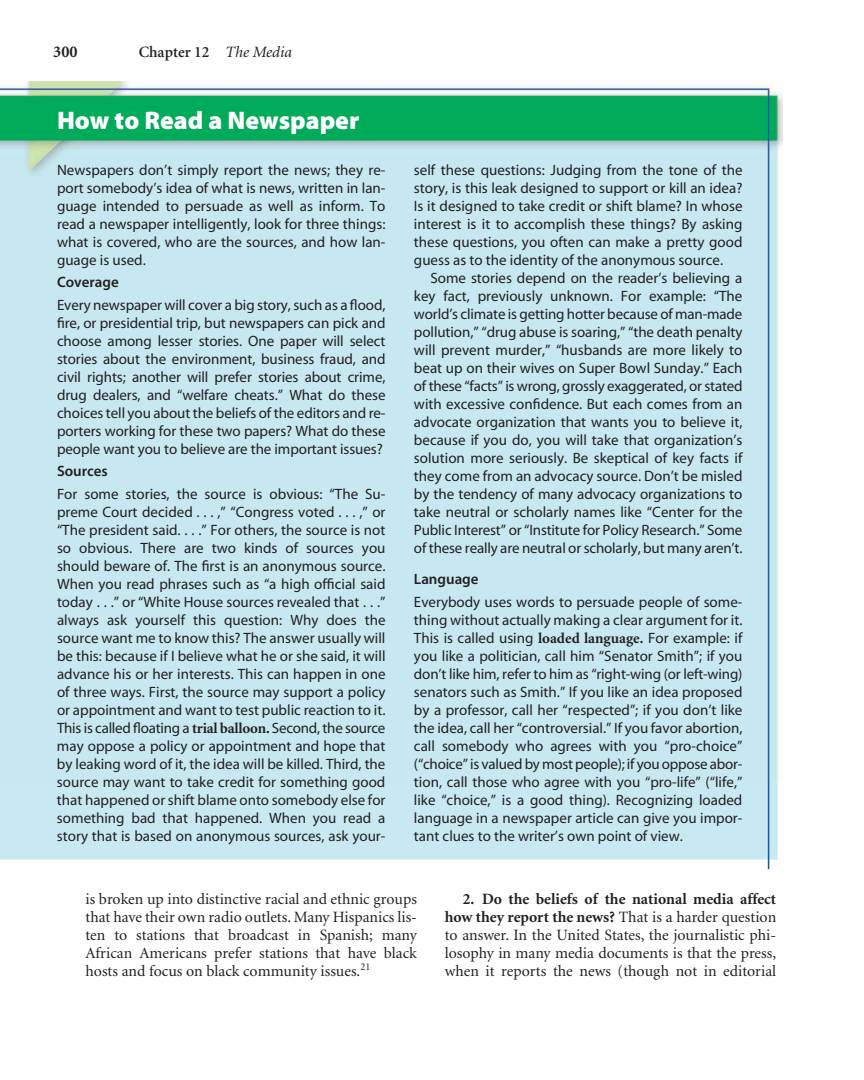
<style>
.page{position:relative;width:864px;height:1080px;background:#fff}
.page>*{position:absolute;margin:0;border:0;box-sizing:border-box;transform-origin:0 0}
.t1{font:25.5px "Myriad Blk";color:#fff}
.t2{font:700 16.5px "Minion";color:#231f20}
.t3{font:15.75px/18px "Minion";color:#231f20;text-align:justify}
.t4{font:600 15.75px "Minion";color:#231f20}
.t5{font:15px/18px "Myriad Reg";color:#231f20;text-align:justify}
.s1{font-weight:400;font-style:italic}
.s2{font-family:"Myriad Sem"}
.s3{font-family:"Minion";font-weight:700}
.s4{font-weight:700}
</style>
<div class="page">
<img style="left:0;top:81px;width:782px;height:702px">
<img style="left:0;top:783px;width:778px;height:87px">
<p class="t2" style="left:53px;top:45px;width:26px">300</p>
<p class="t4" style="left:139px;top:46px;width:155px">Chapter 12 <span class="s1">The Media</span></p>
<p class="t1" style="left:57px;top:111px;width:304px">How to Read a Newspaper</p>
<p class="t5" style="left:57px;top:162px;width:330px">Newspapers don’t simply report the news; they re&shy;port somebody’s idea of what is news, written in lan&shy;guage intended to persuade as well as inform. To read a newspaper intelligently, look for three things: what is covered, who are the sources, and how lan&shy;guage is used.</p>
<p class="t5" style="left:57px;top:272px;width:330px;line-height:22.5px"><span class="s2">Coverage<br></span>Every newspaper will cover a big story, such as a flood,</p>
<p class="t5" style="left:57px;top:315px;width:330px">fire, or presidential trip, but newspapers can pick and choose among lesser stories. One paper will select stories about the environment, business fraud, and civil rights; another will prefer stories about crime, drug dealers, and “welfare cheats.” What do these choices tell you about the beliefs of the editors and re&shy;porters working for these two papers? What do these people want you to believe are the important issues?</p>
<p class="t5" style="left:57px;top:461px;width:330px;line-height:22.5px"><span class="s2">Sources<br></span>For some stories, the source is obvious: “The Su-</p>
<p class="t5" style="left:57px;top:504px;width:330px">preme Court decided . . . ,” “Congress voted . . . ,” or “The president said. . . .” For others, the source is not so obvious. There are two kinds of sources you should beware of. The first is an anonymous source.<br>When you read phrases such as “a high official said today . . .” or “White House sources revealed that . . .” always ask yourself this question: Why does the source want me to know this? The answer usually will be this: because if I believe what he or she said, it will advance his or her interests. This can happen in one of three ways. First, the source may support a policy or appointment and want to test public reaction to it.<br>This is called floating a <span class="s3">trial balloon.</span> Second, the source may oppose a policy or appointment and hope that by leaking word of it, the idea will be killed. Third, the source may want to take credit for something good that happened or shift blame onto somebody else for something bad that happened. When you read a story that is based on anonymous sources, ask your-</p>
<p class="t5" style="left:414px;top:162px;width:330px">self these questions: Judging from the tone of the</p>
<p class="t5" style="left:414px;top:180px;width:330px">story, is this leak designed to support or kill an idea?</p>
<p class="t5" style="left:414px;top:198px;width:330px">Is it designed to take credit or shift blame? In whose</p>
<p class="t5" style="left:414px;top:216px;width:330px">interest is it to accomplish these things? By asking</p>
<p class="t5" style="left:414px;top:234px;width:330px">these questions, you often can make a pretty good</p>
<p class="t5" style="left:414px;top:252px;width:311px">guess as to the identity of the anonymous source.</p>
<p class="t5" style="left:430px;top:270px;width:314px">Some stories depend on the reader’s believing a</p>
<p class="t5" style="left:414px;top:288px;width:330px">key fact, previously unknown. For example: “The</p>
<p class="t5" style="left:414px;top:306px;width:330px">world’s climate is getting hotter because of man-made</p>
<p class="t5" style="left:414px;top:324px;width:330px">pollution,” “drug abuse is soaring,” “the death penalty</p>
<p class="t5" style="left:414px;top:342px;width:330px">will prevent murder,” “husbands are more likely to</p>
<p class="t5" style="left:414px;top:360px;width:330px">beat up on their wives on Super Bowl Sunday.” Each</p>
<p class="t5" style="left:414px;top:378px;width:330px">of these “facts” is wrong, grossly exaggerated, or stated</p>
<p class="t5" style="left:414px;top:396px;width:330px">with excessive confidence. But each comes from an</p>
<p class="t5" style="left:414px;top:414px;width:330px">advocate organization that wants you to believe it,</p>
<p class="t5" style="left:414px;top:432px;width:330px">because if you do, you will take that organization’s</p>
<p class="t5" style="left:414px;top:450px;width:330px">solution more seriously. Be skeptical of key facts if</p>
<p class="t5" style="left:414px;top:468px;width:330px">they come from an advocacy source. Don’t be misled</p>
<p class="t5" style="left:414px;top:486px;width:330px">by the tendency of many advocacy organizations to</p>
<p class="t5" style="left:414px;top:504px;width:330px">take neutral or scholarly names like “Center for the</p>
<p class="t5" style="left:414px;top:522px;width:330px">Public Interest” or “Institute for Policy Research.” Some</p>
<p class="t5" style="left:414px;top:540px;width:330px">of these really are neutral or scholarly, but many aren’t.</p>
<p class="t5" style="left:414px;top:569px;width:330px;line-height:22.5px"><span class="s2">Language<br></span>Everybody uses words to persuade people of some-</p>
<p class="t5" style="left:414px;top:612px;width:330px">thing without actually making a clear argument for it.<br>This is called using <span class="s3">loaded language.</span> For example: if you like a politician, call him “Senator Smith”; if you don’t like him, refer to him as “right-wing (or left-wing) senators such as Smith.” If you like an idea proposed by a professor, call her “respected”; if you don’t like the idea, call her “controversial.” If you favor abortion, call somebody who agrees with you “pro-choice” (“choice” is valued by most people); if you oppose abor&shy;tion, call those who agree with you “pro-life” (“life,” like “choice,” is a good thing). Recognizing loaded language in a newspaper article can give you impor&shy;tant clues to the writer’s own point of view.</p>
<p class="t3" style="left:86px;top:891px;width:333px">is broken up into distinctive racial and ethnic groups that have their own radio outlets. Many Hispanics lis&shy;ten to stations that broadcast in Spanish; many African Americans prefer stations that have black hosts and focus on black community issues.<sup>21</sup></p>
<p class="t3" style="left:445px;top:891px;width:333px;text-indent:18px"><span class="s4">2. Do the beliefs of the national media affect how they report the news?</span> That is a harder question to answer. In the United States, the journalistic phi&shy;losophy in many media documents is that the press, when it reports the news (though not in editorial</p>
</div>
